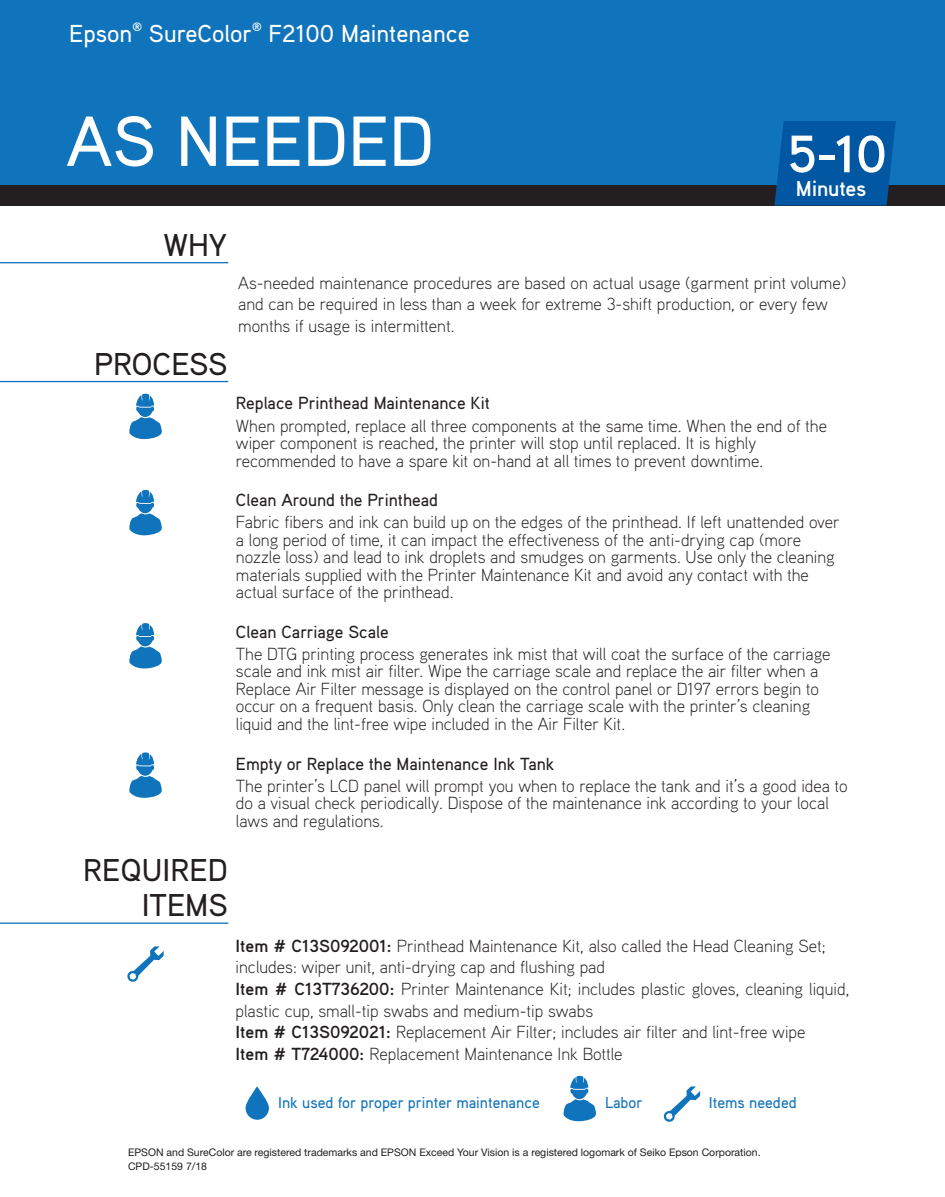
<style>
.page{position:relative;width:945px;height:1197px;background:#fff}
.page>*{position:absolute;margin:0;border:0;box-sizing:border-box;transform-origin:0 0}
.t1{font:500 70.7px "Aaux Pro OT";color:#fff}
.t2{font:700 52.5px "Aaux Pro OT";color:#fff}
.t3{font:500 31.5px/35px "Aaux Pro OT";color:#231f20;text-align:right}
.t4{font:500 24.5px "Aaux Pro OT";color:#fff}
.t5{font:700 21.53px "Aaux Pro OT";letter-spacing:-.01em;color:#fff}
.t6{font:300 17.5px/17.5px "Aaux Pro OT";color:#231f20}
.t7{font:500 17.5px "Aaux Pro OT";color:#231f20}
.t8{font:500 15.75px "Aaux Pro OT";color:#1074bc}
.t9{font:10.5px/14px "Helvetica Neue LT Std";color:#231f20}
.s1{font-weight:700}
</style>
<div class="page">
<div style="left:0;top:0;width:945px;height:186px;background:#1074bc"></div>
<div style="left:0;top:185px;width:945px;height:20px;background:#231f20"></div>
<svg style="left:774px;top:121px;width:122px;height:85px;background:#0257a0"></svg>
<hr style="left:0;top:381px;width:228px;height:1px;background:#1074bc">
<hr style="left:0;top:923px;width:228px;height:1px;background:#1074bc">
<svg style="left:127px;top:946px;width:37px;height:36px"></svg>
<svg style="left:129px;top:490px;width:33px;height:46px"></svg>
<svg style="left:129px;top:623px;width:33px;height:46px"></svg>
<svg style="left:129px;top:394px;width:33px;height:45px"></svg>
<hr style="left:0;top:262px;width:228px;height:1px;background:#1074bc">
<svg style="left:129px;top:752px;width:33px;height:46px"></svg>
<svg style="left:246px;top:1086px;width:23px;height:34px"></svg>
<svg style="left:563px;top:1076px;width:33px;height:45px"></svg>
<svg style="left:663px;top:1086px;width:37px;height:36px"></svg>
<h3 class="t4" style="left:69px;top:18px;width:402px">Epson<sup>®</sup> SureColor<sup>®</sup> F2100 Maintenance</h3>
<h1 class="t1" style="left:66px;top:97px;width:370px">AS NEEDED</h1>
<h3 class="t3" style="left:163px;top:227px;width:65px">WHY</h3>
<h2 class="t2" style="left:788px;top:120px;width:101px">5-10</h2>
<p class="t5" style="left:796px;top:174px;width:72px">Minutes</p>
<h3 class="t3" style="left:94px;top:346px;width:135px">PROCESS</h3>
<p class="t6" style="left:238px;top:271px;width:610px;line-height:21.5px">As-needed maintenance procedures are based on actual usage (garment print volume) and can be required in less than a week for extreme 3-shift production, or every few months if usage is intermittent.</p>
<p class="t7" style="left:236px;top:392px;width:255px">Replace Printhead Maintenance Kit</p>
<p class="t6" style="left:236px;top:416px;width:593px">When prompted, replace all three components at the same time. When the end of the wiper component is reached, the printer will stop until replaced. It is highly recommended to have a spare kit on-hand at all times to prevent downtime.</p>
<p class="t7" style="left:236px;top:489px;width:204px">Clean Around the Printhead</p>
<p class="t6" style="left:236px;top:513px;width:605px">Fabric fibers and ink can build up on the edges of the printhead. If left unattended over a long period of time, it can impact the effectiveness of the anti-drying cap (more nozzle loss) and lead to ink droplets and smudges on garments. Use only the cleaning materials supplied with the Printer Maintenance Kit and avoid any contact with the actual surface of the printhead.</p>
<p class="t7" style="left:236px;top:621px;width:154px">Clean Carriage Scale</p>
<p class="t6" style="left:236px;top:645px;width:596px">The DTG printing process generates ink mist that will coat the surface of the carriage scale and ink mist air filter. Wipe the carriage scale and replace the air filter when a Replace Air Filter message is displayed on the control panel or D197 errors begin to occur on a frequent basis. Only clean the carriage scale with the printer’s cleaning liquid and the lint-free wipe included in the Air Filter Kit.</p>
<p class="t7" style="left:236px;top:752px;width:320px">Empty or Replace the Maintenance Ink Tank</p>
<p class="t6" style="left:236px;top:776px;width:613px">The printer’s LCD panel will prompt you when to replace the tank and it’s a good idea to do a visual check periodically. Dispose of the maintenance ink according to your local laws and regulations.</p>
<h3 class="t3" style="left:83px;top:852px;width:146px">REQUIRED<br>ITEMS</h3>
<p class="t6" style="left:236px;top:935px;width:615px;line-height:21.5px"><span class="s1">Item # C13S092001:</span> Printhead Maintenance Kit, also called the Head Cleaning Set; includes: wiper unit, anti-drying cap and flushing pad<br><span class="s1">Item # C13T736200:</span> Printer Maintenance Kit; includes plastic gloves, cleaning liquid, plastic cup, small-tip swabs and medium-tip swabs<br><span class="s1">Item # C13S092021:</span> Replacement Air Filter; includes air filter and lint-free wipe<br><span class="s1">Item # T724000:</span> Replacement Maintenance Ink Bottle</p>
<p class="t8" style="left:278px;top:1092px;width:263px">Ink used for proper printer maintenance</p>
<p class="t8" style="left:605px;top:1093px;width:39px">Labor</p>
<p class="t8" style="left:709px;top:1092px;width:90px">Items needed</p>
<p class="t9" style="left:128px;top:1145px;width:634px">EPSON and SureColor are registered trademarks and EPSON Exceed Your Vision is a registered logomark of Seiko Epson Corporation.<br>CPD-55159 7/18</p>
</div>
